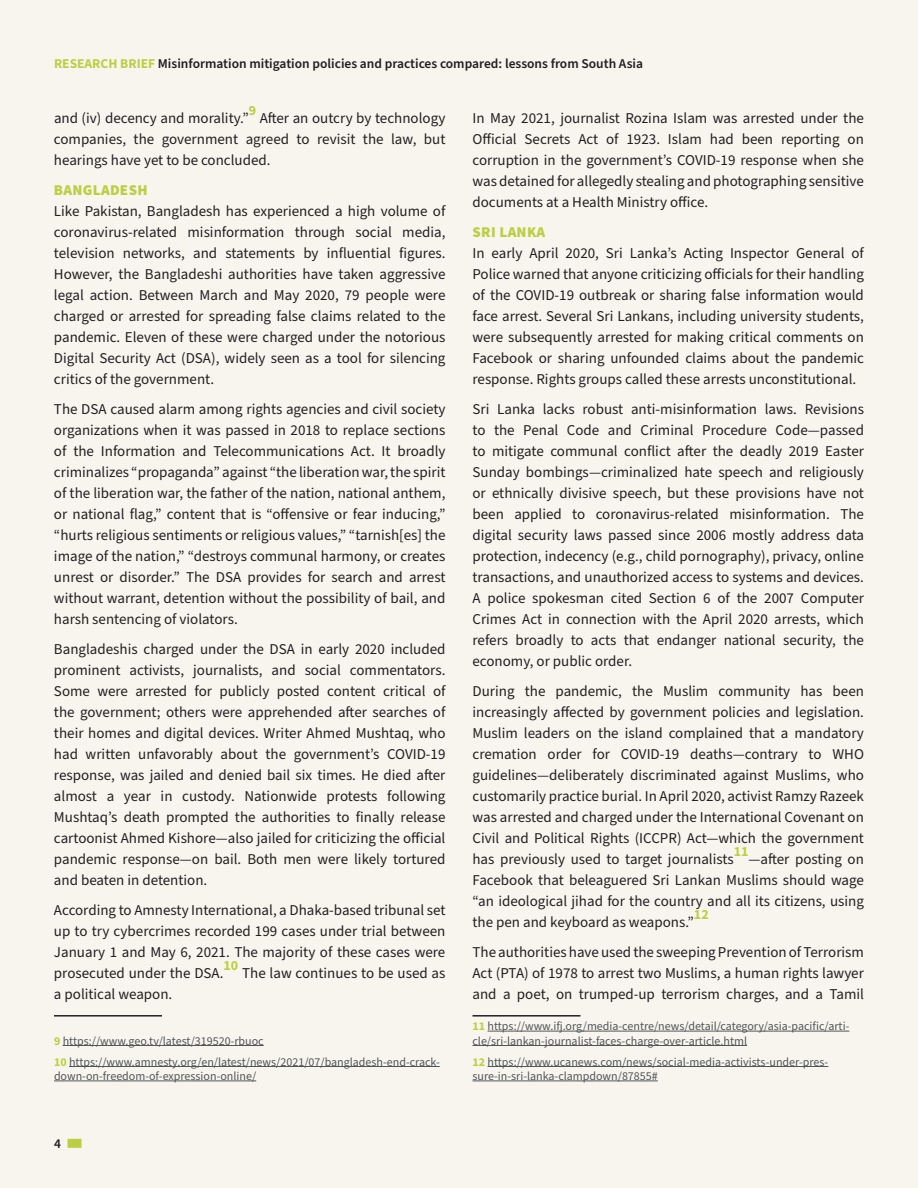
<style>
.page{position:relative;width:918px;height:1188px;background:#f8f5ef}
.page>*{position:absolute;margin:0;border:0;box-sizing:border-box;transform-origin:0 0}
.t1{font:15px/21px "Source Sans Pro";color:#231f20;text-align:justify}
.t2{font:15px "Source Sans Variable";letter-spacing:.025em;color:#bacf44}
.t3{font:700 13.95px "Source Sans Pro";color:#bacf44}
.t4{font:600 13.5px "Source Sans Pro";color:#231f20}
.t5{font:12px/14.4px "Source Sans Pro";color:#525658}
.s1{font-weight:700;color:#bacf44}
</style>
<div class="page">
<div style="left:68px;top:1139px;width:14px;height:9px;background:#bacf44"></div>
<hr style="left:54px;top:1015px;width:108px;height:2px;background:#231f20">
<hr style="left:63px;top:1045px;width:201px;height:1px;background:#525658">
<hr style="left:69px;top:1066px;width:371px;height:1px;background:#525658">
<hr style="left:54px;top:1081px;width:202px;height:1px;background:#525658">
<hr style="left:472px;top:1015px;width:108px;height:2px;background:#231f20">
<hr style="left:488px;top:1031px;width:361px;height:1px;background:#525658">
<hr style="left:472px;top:1045px;width:275px;height:1px;background:#525658">
<hr style="left:488px;top:1066px;width:340px;height:1px;background:#525658">
<hr style="left:472px;top:1081px;width:186px;height:1px;background:#525658">
<p class="t4" style="left:54px;top:54px;width:591px"><span class="s1">RESEARCH BRIEF</span> Misinformation mitigation policies and practices compared: lessons from South Asia</p>
<p class="t3" style="left:249px;top:101px;width:9px">9</p>
<p class="t1" style="left:54px;top:108px;width:393px;text-indent:206px">After an outcry by technology companies, the government agreed to revisit the law, but hearings have yet to be concluded.</p>
<p class="t2" style="left:54px;top:181px;width:95px">BANGLADESH</p>
<p class="t1" style="left:54px;top:201px;width:393px">Like Pakistan, Bangladesh has experienced a high volume of coronavirus-related misinformation through social media, television networks, and statements by influential figures.<br>However, the Bangladeshi authorities have taken aggressive legal action. Between March and May 2020, 79 people were charged or arrested for spreading false claims related to the pandemic. Eleven of these were charged under the notorious Digital Security Act (DSA), widely seen as a tool for silencing critics of the government.</p>
<p class="t1" style="left:54px;top:399px;width:393px">The DSA caused alarm among rights agencies and civil society organizations when it was passed in 2018 to replace sections of the Information and Telecommunications Act. It broadly criminalizes “propaganda” against “the liberation war, the spirit of the liberation war, the father of the nation, national anthem, or national flag,” content that is “offensive or fear inducing,” “hurts religious sentiments or religious values,” “tarnish[es] the image of the nation,” “destroys communal harmony, or creates unrest or disorder.” The DSA provides for search and arrest without warrant, detention without the possibility of bail, and harsh sentencing of violators.</p>
<p class="t1" style="left:54px;top:639px;width:393px">Bangladeshis charged under the DSA in early 2020 included prominent activists, journalists, and social commentators.<br>Some were arrested for publicly posted content critical of the government; others were apprehended after searches of their homes and digital devices. Writer Ahmed Mushtaq, who had written unfavorably about the government’s COVID-19 response, was jailed and denied bail six times. He died after almost a year in custody. Nationwide protests following Mushtaq’s death prompted the authorities to finally release cartoonist Ahmed Kishore—also jailed for criticizing the official pandemic response—on bail. Both men were likely tortured and beaten in detention.</p>
<p class="t1" style="left:54px;top:900px;width:393px">According to Amnesty International, a Dhaka-based tribunal set up to try cybercrimes recorded 199 cases under trial between January 1 and May 6, 2021. The majority of these cases were prosecuted under the DSA.</p>
<p class="t1" style="left:54px;top:108px;width:196px">and (iv) decency and morality.”</p>
<p class="t3" style="left:224px;top:956px;width:16px">10</p>
<p class="t1" style="left:242px;top:963px;width:205px">The law continues to be used as</p>
<p class="t1" style="left:54px;top:984px;width:120px">a political weapon.</p>
<p class="t5" style="left:54px;top:1034px;width:211px"><span class="s1">9</span> https://www.geo.tv/latest/319520-rbuoc</p>
<p class="t5" style="left:54px;top:1055px;width:387px"><span class="s1">10</span> https://www.amnesty.org/en/latest/news/2021/07/bangladesh-end-crack&shy;down-on-freedom-of-expression-online/</p>
<p class="t4" style="left:54px;top:1134px;width:8px">4</p>
<p class="t1" style="left:472px;top:108px;width:393px">In May 2021, journalist Rozina Islam was arrested under the Official Secrets Act of 1923. Islam had been reporting on corruption in the government’s COVID-19 response when she was detained for allegedly stealing and photographing sensitive documents at a Health Ministry office.</p>
<p class="t2" style="left:472px;top:223px;width:74px">SRI LANKA</p>
<p class="t1" style="left:472px;top:243px;width:393px">In early April 2020, Sri Lanka’s Acting Inspector General of Police warned that anyone criticizing officials for their handling of the COVID-19 outbreak or sharing false information would face arrest. Several Sri Lankans, including university students, were subsequently arrested for making critical comments on Facebook or sharing unfounded claims about the pandemic response. Rights groups called these arrests unconstitutional.</p>
<p class="t1" style="left:472px;top:399px;width:393px">Sri Lanka lacks robust anti-misinformation laws. Revisions to the Penal Code and Criminal Procedure Code—passed to mitigate communal conflict after the deadly 2019 Easter Sunday bombings—criminalized hate speech and religiously or ethnically divisive speech, but these provisions have not been applied to coronavirus-related misinformation. The digital security laws passed since 2006 mostly address data protection, indecency (e.g., child pornography), privacy, online transactions, and unauthorized access to systems and devices.<br>A police spokesman cited Section 6 of the 2007 Computer Crimes Act in connection with the April 2020 arrests, which refers broadly to acts that endanger national security, the economy, or public order.</p>
<p class="t1" style="left:472px;top:681px;width:393px">During the pandemic, the Muslim community has been increasingly affected by government policies and legislation.<br>Muslim leaders on the island complained that a mandatory cremation order for COVID-19 deaths—contrary to WHO guidelines—deliberately discriminated against Muslims, who customarily practice burial. In April 2020, activist Ramzy Razeek was arrested and charged under the International Covenant on Civil and Political Rights (ICCPR) Act—which the government has previously used to target journalists</p>
<p class="t3" style="left:734px;top:842px;width:16px">11</p>
<p class="t1" style="left:473px;top:849px;width:393px;text-indent:276px">—after posting on Facebook that beleaguered Sri Lankan Muslims should wage “an ideological jihad for the country and all its citizens, using the pen and keyboard as weapons.”</p>
<p class="t3" style="left:694px;top:905px;width:16px">12</p>
<p class="t1" style="left:472px;top:942px;width:393px">The authorities have used the sweeping Prevention of Terrorism Act (PTA) of 1978 to arrest two Muslims, a human rights lawyer and a poet, on trumped-up terrorism charges, and a Tamil</p>
<p class="t5" style="left:472px;top:1019px;width:378px"><span class="s1">11</span> https://www.ifj.org/media-centre/news/detail/category/asia-pacific/arti&shy;cle/sri-lankan-journalist-faces-charge-over-article.html</p>
<p class="t5" style="left:472px;top:1055px;width:357px"><span class="s1">12</span> https://www.ucanews.com/news/social-media-activists-under-pres-</p>
<p class="t5" style="left:472px;top:1069px;width:187px">sure-in-sri-lanka-clampdown/87855#</p>
</div>
